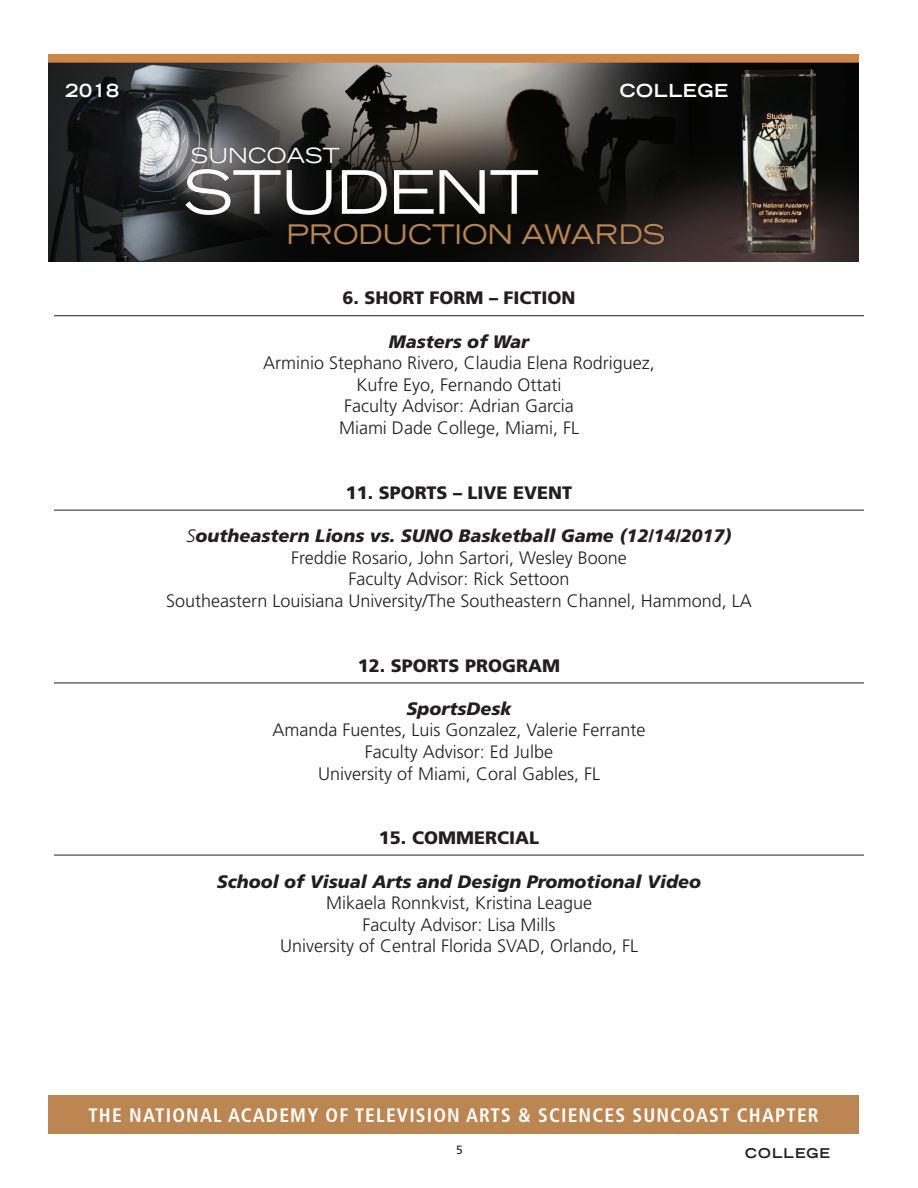
<style>
.page{position:relative;width:918px;height:1188px;background:#fff}
.page>*{position:absolute;margin:0;border:0;box-sizing:border-box;transform-origin:0 0}
.t1{font:expanded 60px "Trade Gothic LH";letter-spacing:-.02em;color:#fff}
.t2{font:expanded 27px "Trade Gothic LH";color:#bb8651}
.t3{font:expanded 21px "Trade Gothic LH";color:#fff}
.t4{font:700 condensed 19.5px "Frutiger";letter-spacing:.06em;color:#fff}
.t5{font:300 18px/21.6px "Frutiger";color:#231f20;text-align:center}
.t6{font:900 18px "Frutiger";color:#231f20}
.t7{font:italic 900 18px "Frutiger";color:#231f20}
.t8{font:700 expanded 18px "Trade Gothic LH";letter-spacing:.03em;color:#fff}
.t9{font:700 expanded 13.5px "Trade Gothic LH";letter-spacing:.075em;color:#231f20}
.t10{font:12px "Frutiger";color:#231f20}
.s1{font-style:italic}
.s2{font-weight:900;font-style:italic}
</style>
<div class="page">
<div style="left:49px;top:1095px;width:810px;height:39px;background:#bb8651"></div>
<img style="left:49px;top:54px;width:810px;height:207px">
<div style="left:186px;top:147px;width:479px;height:98px;background:#231f20;opacity:.75"></div>
<hr style="left:54px;top:315px;width:810px;height:1px;background:#231f20">
<hr style="left:54px;top:510px;width:810px;height:1px;background:#231f20">
<hr style="left:54px;top:683px;width:810px;height:1px;background:#231f20">
<hr style="left:54px;top:855px;width:810px;height:1px;background:#231f20">
<p class="t8" style="left:66px;top:78px;width:55px">2018</p>
<p class="t8" style="left:620px;top:78px;width:110px">COLLEGE</p>
<p class="t3" style="left:191px;top:141px;width:151px">SUNCOAST</p>
<h1 class="t1" style="left:183px;top:153px;width:357px">STUDENT</h1>
<h2 class="t2" style="left:287px;top:216px;width:380px">PRODUCTION AWARDS</h2>
<p class="t6" style="left:342px;top:287px;width:235px">6. SHORT FORM – FICTION</p>
<p class="t7" style="left:389px;top:331px;width:142px">Masters of War</p>
<p class="t5" style="left:263px;top:352px;width:393px">Arminio Stephano Rivero, Claudia Elena Rodriguez, Kufre Eyo, Fernando Ottati<br>Faculty Advisor: Adrian Garcia<br>Miami Dade College, Miami, FL</p>
<p class="t6" style="left:346px;top:482px;width:228px">11. SPORTS – LIVE EVENT</p>
<p class="t5" style="left:166px;top:525px;width:587px"><span class="s1">S</span><span class="s2">outheastern Lions vs. SUNO Basketball Game (12/14/2017)<br></span>Freddie Rosario, John Sartori, Wesley Boone<br>Faculty Advisor: Rick Settoon<br>Southeastern Louisiana University/The Southeastern Channel, Hammond, LA</p>
<p class="t6" style="left:358px;top:654px;width:204px">12. SPORTS PROGRAM</p>
<p class="t7" style="left:407px;top:698px;width:106px">SportsDesk</p>
<p class="t5" style="left:272px;top:719px;width:375px">Amanda Fuentes, Luis Gonzalez, Valerie Ferrante<br>Faculty Advisor: Ed Julbe<br>University of Miami, Coral Gables, FL</p>
<p class="t6" style="left:379px;top:827px;width:162px">15. COMMERCIAL</p>
<p class="t7" style="left:217px;top:871px;width:486px">School of Visual Arts and Design Promotional Video</p>
<p class="t5" style="left:280px;top:892px;width:360px">Mikaela Ronnkvist, Kristina League<br>Faculty Advisor: Lisa Mills<br>University of Central Florida SVAD, Orlando, FL</p>
<p class="t4" style="left:88px;top:1104px;width:732px">THE NATIONAL ACADEMY OF TELEVISION ARTS &amp; SCIENCES SUNCOAST CHAPTER</p>
<p class="t10" style="left:456px;top:1143px;width:8px">5</p>
<p class="t9" style="left:745px;top:1145px;width:86px">COLLEGE</p>
</div>
